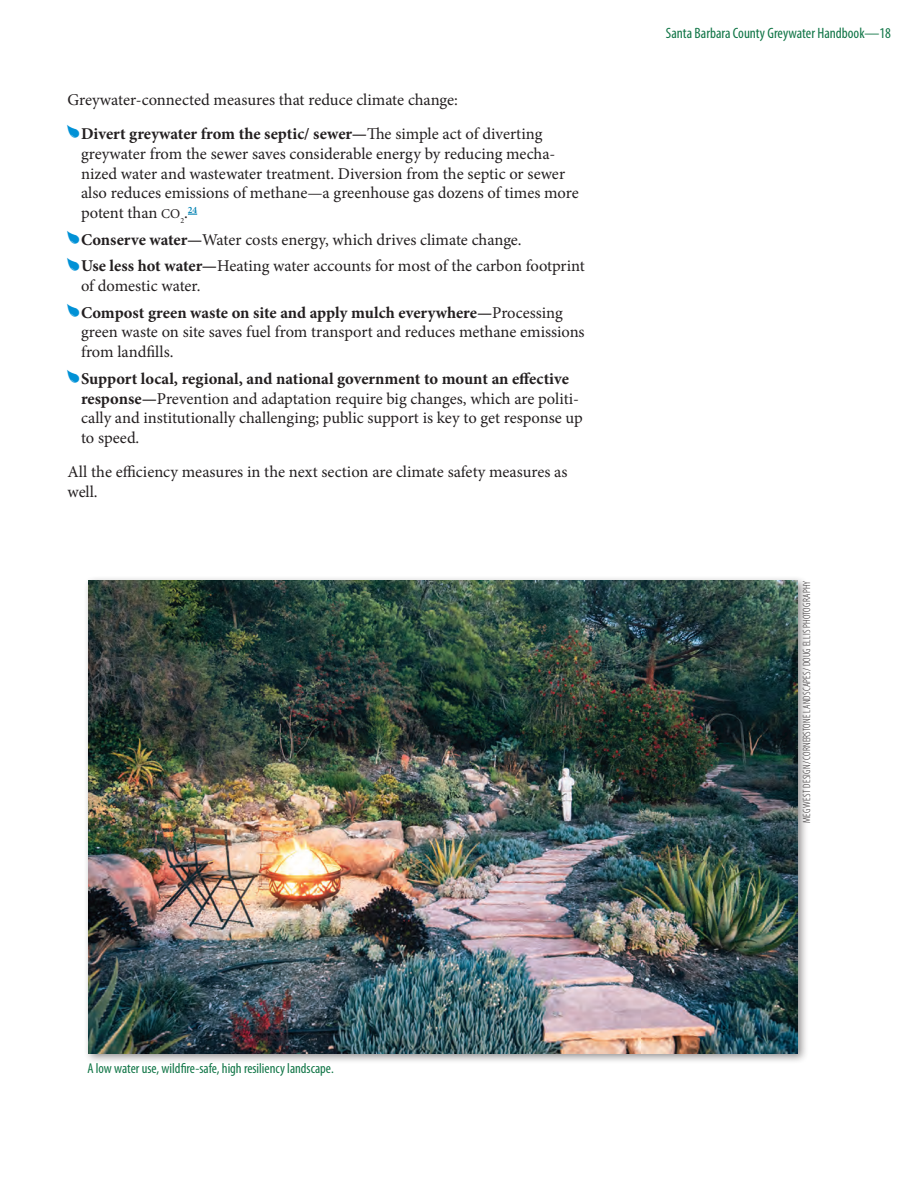
<style>
.page{position:relative;width:918px;height:1188px;background:#fff}
.page>*{position:absolute;margin:0;border:0;box-sizing:border-box;transform-origin:0 0}
.t1{font:16.5px/19.8px "Minion Pro";letter-spacing:-.01em;color:#231f20}
.t2{font:condensed 15px "Myriad Pro";color:#107546}
.imgtext{font:condensed 14.25px "Myriad Pro";color:#107546}
.imgcredit{font:300 condensed 10.5px "Myriad Pro";letter-spacing:.02em;color:#231f20}
.s1{font-weight:700}
.s2{font-size:13.5px}
</style>
<div class="page">
<div style="left:84px;top:575px;width:725px;height:490px;background:#231f20;opacity:.5"></div>
<img style="left:89px;top:580px;width:709px;height:473px">
<p class="t1" style="left:68px;top:90px;width:392px">Greywater-connected measures that reduce climate change:</p>
<p class="t1" style="left:81px;top:124px;width:499px"><span class="s1">Divert greywater from the septic/ sewer—</span>The simple act of diverting greywater from the sewer saves considerable energy by reducing mecha&shy;nized water and wastewater treatment. Diversion from the septic or sewer also reduces emissions of methane—a greenhouse gas dozens of times more potent than <span class="s2">CO</span><sub>2</sub>.<sup>24</sup></p>
<p class="t1" style="left:81px;top:230px;width:442px"><span class="s1">Conserve water—</span>Water costs energy, which drives climate change.</p>
<p class="t1" style="left:81px;top:256px;width:506px"><span class="s1">Use less hot water—</span>Heating water accounts for most of the carbon footprint of domestic water.</p>
<p class="t1" style="left:81px;top:302px;width:505px"><span class="s1">Compost green waste on site and apply mulch everywhere—</span>Processing green waste on site saves fuel from transport and reduces methane emissions from landfills.</p>
<p class="t1" style="left:81px;top:369px;width:503px"><span class="s1">Support local, regional, and national government to mount an effective response—</span>Prevention and adaptation require big changes, which are politi&shy;cally and institutionally challenging; public support is key to get response up to speed.</p>
<p class="t1" style="left:68px;top:462px;width:502px">All the efficiency measures in the next section are climate safety measures as well.</p>
<p class="t2" style="left:666px;top:24px;width:227px">Santa Barbara County Greywater Handbook—18</p>
<p class="imgcredit" style="left:801px;top:823px;width:244px;rotate:-90deg">MEG WEST DESIGN/ CORNERSTONE LANDSCAPES/ DOUG ELLIS PHOTOGRAPHY</p>
<p class="imgtext" style="left:87px;top:1060px;width:248px">A low water use, wildfire-safe, high resiliency landscape.</p>
</div>
